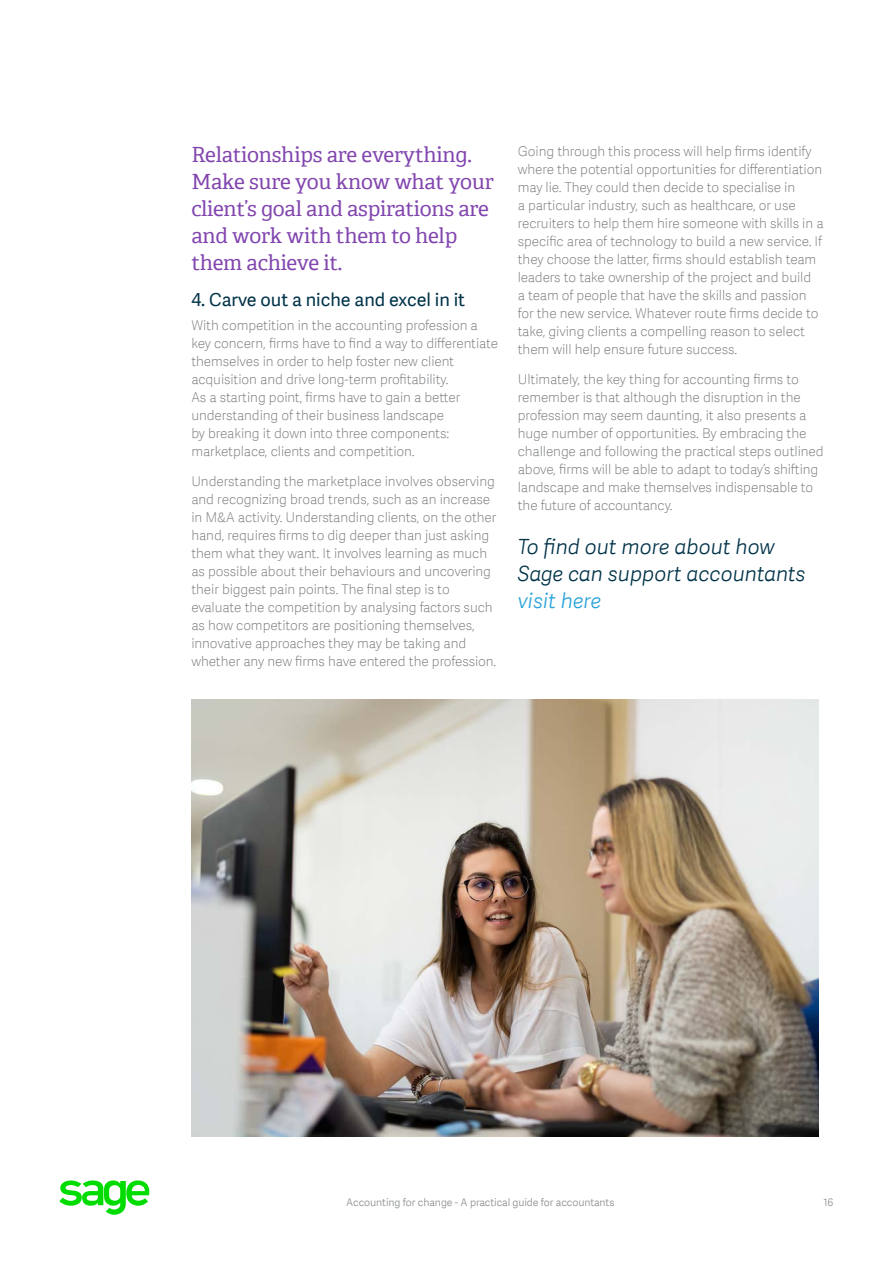
<style>
.page{position:relative;width:893px;height:1263px;background:#fff}
.page>*{position:absolute;margin:0;border:0;box-sizing:border-box;transform-origin:0 0}
.t1{font:21px/27px "Adelle SAGE";letter-spacing:-.01em;color:#8246af}
.t2{font:italic 21px/27px "Adelle Sans SAGE Lt";color:#003349}
.t3{font:italic 21px "Adelle Sans SAGE Lt";color:#28a3da}
.t4{font:18px "Adelle Sans SAGE";color:#003349}
.t5{font:13.5px/18px "Adelle Sans SAGE Th";letter-spacing:-.005em;color:#75787b}
.t6{font:10.5px "Adelle Sans SAGE Lt";letter-spacing:-.005em;color:#888b8d}
</style>
<div class="page">
<svg style="left:59px;top:1181px;width:91px;height:34px"></svg>
<img style="left:191px;top:699px;width:627px;height:438px">
<h1 class="t1" style="left:191px;top:140px;width:304px">Relationships are everything.<br>Make sure you know what your client’s goal and aspirations are and work with them to help them achieve it.</h1>
<h2 class="t4" style="left:191px;top:287px;width:275px">4. Carve out a niche and excel in it</h2>
<p class="t5" style="left:191px;top:316px;width:308px">With competition in the accounting profession a key concern, firms have to find a way to differentiate themselves in order to help foster new client acquisition and drive long-term profitability.<br>As a starting point, firms have to gain a better understanding of their business landscape<br>by breaking it down into three components: marketplace, clients and competition.</p>
<p class="t5" style="left:191px;top:472px;width:306px">Understanding the marketplace involves observing and recognizing broad trends, such as an increase in M&amp;A activity. Understanding clients, on the other hand, requires firms to dig deeper than just asking them what they want. It involves learning as much as possible about their behaviours and uncovering their biggest pain points. The final step is to evaluate the competition by analysing factors such as how competitors are positioning themselves, innovative approaches they may be taking and whether any new firms have entered the profession.</p>
<p class="t5" style="left:518px;top:142px;width:307px">Going through this process will help firms identify where the potential opportunities for differentiation may lie. They could then decide to specialise in<br>a particular industry, such as healthcare, or use recruiters to help them hire someone with skills in a specific area of technology to build a new service. If they choose the latter, firms should establish team leaders to take ownership of the project and build<br>a team of people that have the skills and passion for the new service. Whatever route firms decide to take, giving clients a compelling reason to select them will help ensure future success.</p>
<p class="t5" style="left:518px;top:370px;width:307px">Ultimately, the key thing for accounting firms to remember is that although the disruption in the profession may seem daunting, it also presents a huge number of opportunities. By embracing the challenge and following the practical steps outlined above, firms will be able to adapt to today’s shifting landscape and make themselves indispensable to the future of accountancy.</p>
<h1 class="t2" style="left:518px;top:533px;width:289px">To find out more about how<br>Sage can support accountants</h1>
<h1 class="t3" style="left:518px;top:586px;width:85px">visit here</h1>
<p class="t6" style="left:346px;top:1195px;width:270px">Accounting for change - A practical guide for accountants</p>
<p class="t6" style="left:823px;top:1195px;width:12px">16</p>
</div>
